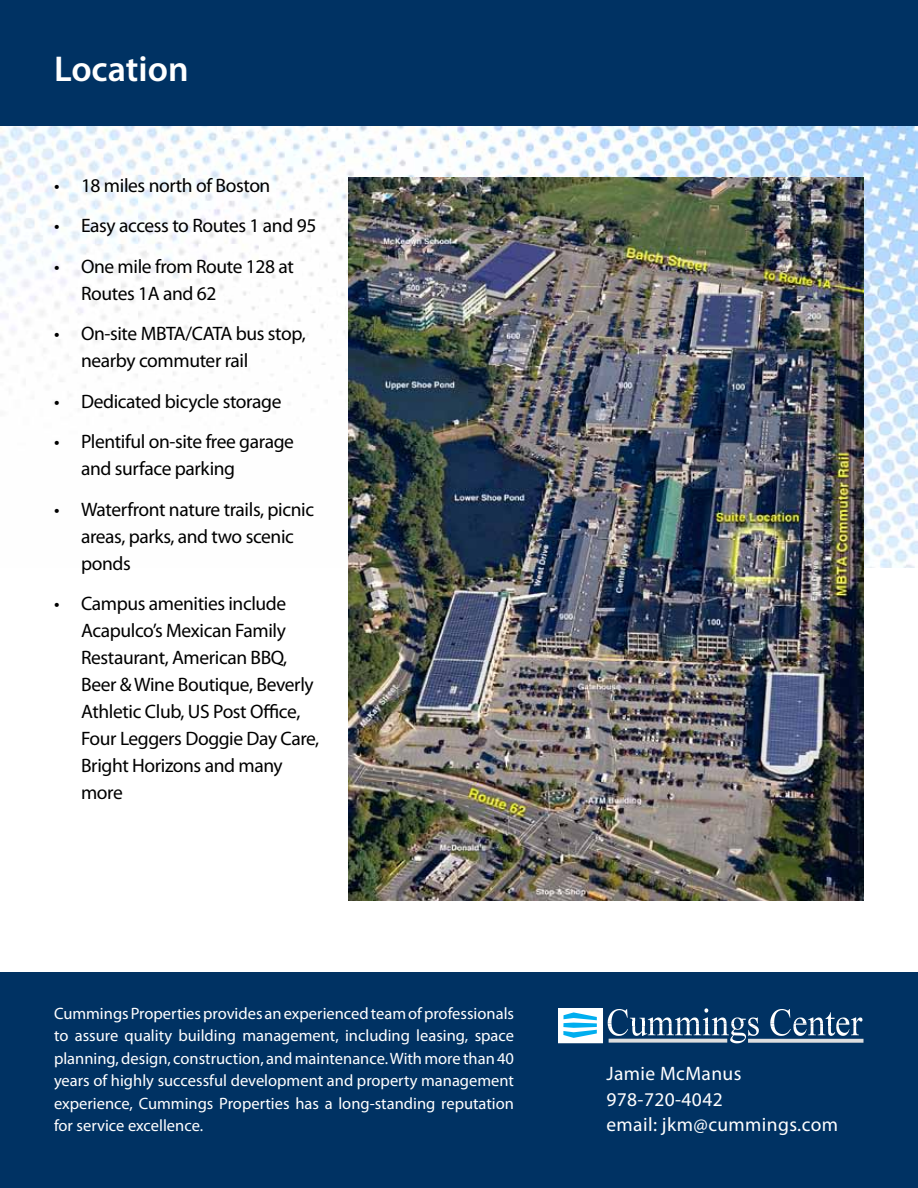
<style>
.page{position:relative;width:918px;height:1188px;background:#fff}
.page>*{position:absolute;margin:0;border:0;box-sizing:border-box;transform-origin:0 0}
.t1{font:600 36px "Myriad Pro";color:#fff}
.t2{font:19.5px/27px "Myriad Pro";letter-spacing:-.02em;color:#000}
.t3{font:19.5px/25.5px "Myriad Pro";letter-spacing:.02em;color:#fff}
.t4{font:16.5px/22.5px "Myriad Pro";color:#fff;text-align:justify}
</style>
<div class="page">
<div style="left:0;top:972px;width:918px;height:216px;background:#003263"></div>
<img style="left:0;top:125px;width:918px;height:442px">
<div style="left:0;top:0;width:918px;height:125px;background:#003263"></div>
<img style="left:349px;top:177px;width:515px;height:724px">
<div style="left:558px;top:1008px;width:45px;height:3px;border:1px solid #fff"></div>
<div style="left:558px;top:1010px;width:45px;height:2px;border:1px solid #fff"></div>
<div style="left:558px;top:1012px;width:45px;height:2px;border:1px solid #fff"></div>
<div style="left:558px;top:1013px;width:45px;height:3px;border:1px solid #fff"></div>
<div style="left:558px;top:1015px;width:45px;height:2px;border:1px solid #fff"></div>
<div style="left:558px;top:1017px;width:45px;height:2px;border:1px solid #fff"></div>
<div style="left:558px;top:1018px;width:45px;height:3px;border:1px solid #fff"></div>
<div style="left:558px;top:1020px;width:45px;height:3px;border:1px solid #fff"></div>
<div style="left:558px;top:1022px;width:45px;height:2px;border:1px solid #fff"></div>
<div style="left:558px;top:1024px;width:45px;height:2px;border:1px solid #fff"></div>
<div style="left:558px;top:1025px;width:45px;height:3px;border:1px solid #fff"></div>
<div style="left:558px;top:1027px;width:45px;height:2px;border:1px solid #fff"></div>
<div style="left:558px;top:1029px;width:45px;height:2px;border:1px solid #fff"></div>
<div style="left:558px;top:1030px;width:45px;height:3px;border:1px solid #fff"></div>
<div style="left:558px;top:1032px;width:45px;height:3px;border:1px solid #fff"></div>
<div style="left:558px;top:1034px;width:45px;height:2px;border:1px solid #fff"></div>
<div style="left:558px;top:1036px;width:45px;height:2px;border:1px solid #fff"></div>
<div style="left:558px;top:1037px;width:45px;height:3px;border:1px solid #fff"></div>
<div style="left:558px;top:1039px;width:45px;height:2px;border:1px solid #fff"></div>
<div style="left:558px;top:1041px;width:45px;height:2px;border:1px solid #fff"></div>
<svg style="left:608px;top:1008px;width:256px;height:35px"></svg>
<svg style="left:563px;top:1012px;width:34px;height:26px"></svg>
<h1 class="t1" style="left:54px;top:46px;width:136px">Location</h1>
<p class="t2" style="left:54px;top:171px;width:218px">• 18 miles north of Boston</p>
<p class="t2" style="left:54px;top:212px;width:264px">• Easy access to Routes 1 and 95</p>
<p class="t2" style="left:81px;top:252px;width:214px;text-indent:-27px">• One mile from Route 128 at<br>Routes 1A and 62</p>
<p class="t2" style="left:81px;top:320px;width:226px;text-indent:-27px">• On-site MBTA/CATA bus stop, nearby commuter rail</p>
<p class="t2" style="left:54px;top:387px;width:229px">• Dedicated bicycle storage</p>
<p class="t2" style="left:81px;top:428px;width:214px;text-indent:-27px">• Plentiful on-site free garage and surface parking</p>
<p class="t2" style="left:81px;top:495px;width:234px;text-indent:-27px">• Waterfront nature trails, picnic areas, parks, and two scenic ponds</p>
<p class="t2" style="left:81px;top:590px;width:240px;text-indent:-27px">• Campus amenities include<br>Acapulco’s Mexican Family<br>Restaurant, American BBQ,<br>Beer &amp; Wine Boutique, Beverly<br>Athletic Club, US Post Office,<br>Four Leggers Doggie Day Care,<br>Bright Horizons and many more</p>
<p class="t4" style="left:54px;top:1002px;width:462px">Cummings Properties provides an experienced team of professionals to assure quality building management, including leasing, space planning, design, construction, and maintenance. With more than 40 years of highly successful development and property management experience, Cummings Properties has a long-standing reputation for service excellence.</p>
<p class="t3" style="left:606px;top:1061px;width:233px">Jamie McManus<br>978-720-4042<br>email: jkm@cummings.com</p>
</div>
